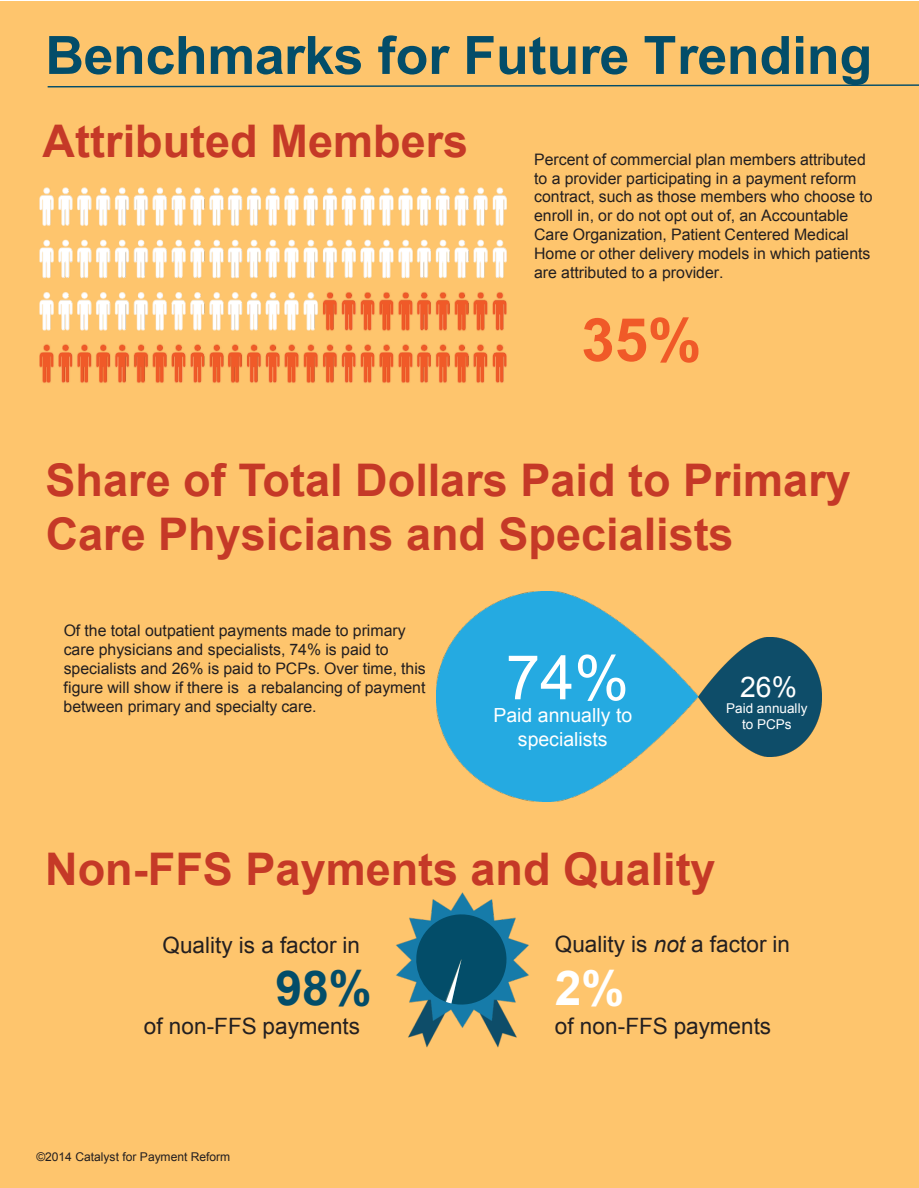
<style>
.page{position:relative;width:919px;height:1188px;background:#fff}
.page>*{position:absolute;margin:0;border:0;box-sizing:border-box;transform-origin:0 0}
.t1{font:61.5px "Arial";color:#fff}
.t2{font:700 60px "Arial";color:#f05a28}
.t3{font:700 52.95px "Arial";letter-spacing:-.005em;color:#034d69}
.t4{font:700 48px "Arial";color:#034d69}
.t5{font:700 48px "Arial";color:#fff}
.t6{font:700 45px/54px "Arial";color:#c53927}
.t7{font:28.5px "Arial";color:#fff}
.t8{font:22.5px "Arial";color:#231f20}
.t9{font:19.5px/23.4px "Arial";color:#fff;text-align:center}
.t10{font:15.9px/18.9px "Arial";color:#231f20}
.t11{font:13.5px/16.2px "Arial";color:#fff;text-align:center}
.t12{font:12px "Arial";letter-spacing:-.005em;color:#231f20}
.s1{font-style:italic}
</style>
<div class="page">
<div style="left:0;top:1px;width:918px;height:1187px;background:#fec56d"></div>
<img style="left:37px;top:180px;width:470px;height:216px">
<img style="left:698px;top:638px;width:123px;height:118px">
<img style="left:436px;top:591px;width:261px;height:210px">
<svg style="left:46px;top:82px;width:872px;height:6px;background:#c1a86b"></svg>
<img style="left:380px;top:882px;width:158px;height:175px">
<svg style="left:412px;top:910px;width:98px;height:99px;background:#1b637c"></svg>
<h3 class="t3" style="left:45px;top:26px;width:828px">Benchmarks for Future Trending</h3>
<h3 class="t6" style="left:43px;top:115px;width:427px">Attributed Members</h3>
<p class="t10" style="left:534px;top:150px;width:340px">Percent of commercial plan members attributed to a provider participating in a payment reform contract, such as those members who choose to enroll in, or do not opt out of, an Accountable Care Organization, Patient Centered Medical Home or other delivery models in which patients are attributed to a provider.</p>
<h2 class="t2" style="left:581px;top:307px;width:121px">35%</h2>
<h3 class="t6" style="left:46px;top:454px;width:806px">Share of Total Dollars Paid to Primary<br>Care Physicians and Specialists</h3>
<p class="t10" style="left:64px;top:621px;width:363px">Of the total outpatient payments made to primary care physicians and specialists, 74% is paid to specialists and 26% is paid to PCPs. Over time, this figure will show if there is a rebalancing of payment between primary and specialty care.</p>
<h1 class="t1" style="left:505px;top:644px;width:125px">74%</h1>
<h3 class="t7" style="left:739px;top:671px;width:58px">26%</h3>
<p class="t9" style="left:493px;top:704px;width:140px">Paid annually to specialists</p>
<p class="t11" style="left:726px;top:700px;width:83px">Paid annually to PCPs</p>
<h3 class="t6" style="left:45px;top:842px;width:671px">Non-FFS Payments and Quality</h3>
<h3 class="t8" style="left:162px;top:932px;width:199px">Quality is a factor in</h3>
<h3 class="t8" style="left:554px;top:931px;width:236px">Quality is <span class="s1">not</span> a factor in</h3>
<h3 class="t4" style="left:275px;top:962px;width:98px">98%</h3>
<h3 class="t5" style="left:554px;top:962px;width:71px">2%</h3>
<h3 class="t8" style="left:144px;top:1013px;width:218px">of non-FFS payments</h3>
<p class="t12" style="left:36px;top:1150px;width:195px">©2014 Catalyst for Payment Reform</p>
<h3 class="t8" style="left:554px;top:1013px;width:218px">of non-FFS payments</h3>
</div>
